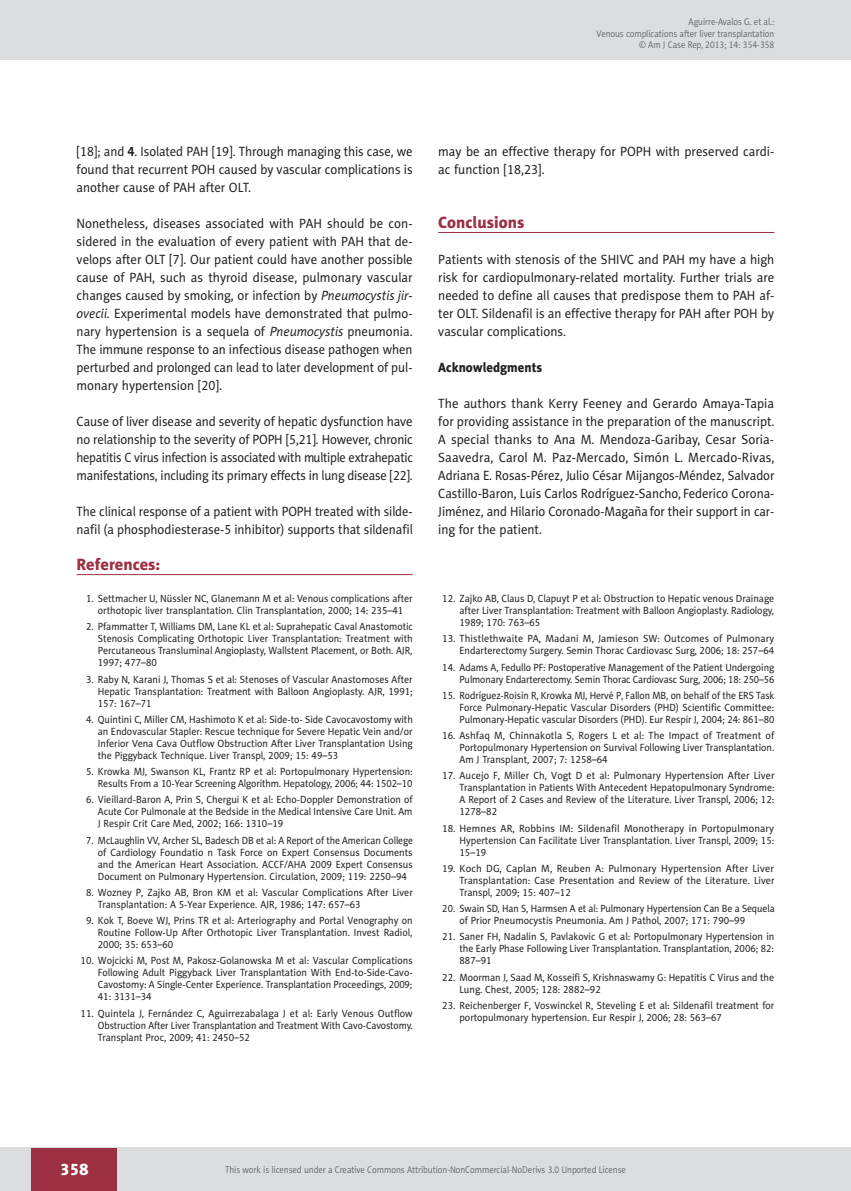
<style>
.page{position:relative;width:851px;height:1191px;background:#fff}
.page>*{position:absolute;margin:0;border:0;box-sizing:border-box;transform-origin:0 0}
.AJCR_Headline_1{font:16.5px "Naomi Sans EFN Heavy";color:#9d2f42}
.AJCR_Referencje_Tytu{font:16.5px "Naomi Sans EFN Heavy";color:#9d2f42}
.t1{font:16.5px "Naomi Sans EFN Heavy";color:#fff}
.AJCR_Body{font:13.5px/18px "Naomi Sans EFN";letter-spacing:-.005em;color:#231f20;text-align:justify;scale:.95 1}
.AJCR_Body-2{font:13.5px/18px "Naomi Sans EFN";letter-spacing:-.005em;color:#231f20;text-align:justify;scale:.94 1}
.AJCR_Body-3{font:13.5px/18px "Naomi Sans EFN";letter-spacing:-.005em;color:#231f20;scale:.93 1}
.AJCR_Headline_2{font:13.5px "Naomi Sans EFN Heavy";color:#231f20;scale:.95 1}
.AJCR_Referencje_punk{font:10.5px/12px "Naomi Sans EFN";color:#231f20;text-align:justify;scale:.95 1}
.AJCR_Referencje_punk-2{font:10.5px/12px "Naomi Sans EFN";color:#231f20;text-align:justify;scale:.94 1}
.AJCR_Referencje_punk-3{font:10.5px/12px "Naomi Sans EFN";color:#231f20;text-align:justify;scale:.93 1}
.AJCR_Referencje_punk-4{font:10.5px/12px "Naomi Sans EFN";color:#231f20;text-align:justify}
.AJCR_Referencje_punk-5{font:10.5px/12px "Naomi Sans EFN";color:#231f20;text-align:justify;scale:.96 1}
.t2{font:9.75px/11.2px "Naomi Sans EFN Light";color:#57585a;text-align:right;scale:.9 1}
.s1{font-weight:700}
.s2{font-style:italic}
</style>
<div class="page">
<hr style="left:438px;top:232px;width:336px;height:1px;background:#9d2f42">
<hr style="left:77px;top:574px;width:335px;height:1px;background:#9d2f42">
<div style="left:0;top:1148px;width:850px;height:43px;background:#dcdddf"></div>
<div style="left:32px;top:1148px;width:85px;height:42px;background:#9d2f42"></div>
<div style="left:0;top:0;width:850px;height:60px;background:#dcdddf"></div>
<p class="t2" style="left:596px;top:16px;width:199px">Aguirre-Avalos G. et al.:<br>Venous complications after liver transplantation © Am J Case Rep, 2013; 14: 354-358</p>
<p class="AJCR_Body-2" style="left:77px;top:142px;width:359px">[18]; and <span class="s1">4</span>. Isolated PAH [19]. Through managing this case, we found that recurrent POH caused by vascular complications is another cause of PAH after OLT.</p>
<p class="AJCR_Body" style="left:77px;top:214px;width:355px">Nonetheless, diseases associated with PAH should be con&shy;sidered in the evaluation of every patient with PAH that de&shy;velops after OLT [7]. Our patient could have another possible cause of PAH, such as thyroid disease, pulmonary vascular changes caused by smoking, or infection by <span class="s2">Pneumocystis jir&shy;ovecii.</span> Experimental models have demonstrated that pulmo&shy;nary hypertension is a sequela of <span class="s2">Pneumocystis</span> pneumonia.<br>The immune response to an infectious disease pathogen when perturbed and prolonged can lead to later development of pul&shy;monary hypertension [20].</p>
<p class="AJCR_Body" style="left:77px;top:412px;width:355px">Cause of liver disease and severity of hepatic dysfunction have no relationship to the severity of POPH [5,21]. However, chronic hepatitis C virus infection is associated with multiple extrahepatic manifestations, including its primary effects in lung disease [22].</p>
<p class="AJCR_Body-3" style="left:77px;top:502px;width:363px">The clinical response of a patient with POPH treated with silde&shy;nafil (a phosphodiesterase-5 inhibitor) supports that sildenafil</p>
<p class="AJCR_Referencje_Tytu" style="left:77px;top:554px;width:85px">References:</p>
<p class="AJCR_Referencje_punk" style="left:86px;top:592px;width:345px;text-align:center">1. Settmacher U, Nüssler NC, Glanemann M et al: Venous complications after orthotopic liver transplantation. Clin Transplantation, 2000; 14: 235–41</p>
<p class="AJCR_Referencje_punk-2" style="left:98px;top:621px;width:336px;text-indent:-12px">2. Pfammatter T, Williams DM, Lane KL et al: Suprahepatic Caval Anastomotic Stenosis Complicating Orthotopic Liver Transplantation: Treatment with Percutaneous Transluminal Angioplasty, Wallstent Placement, or Both. AJR, 1997; 477–80</p>
<p class="AJCR_Referencje_punk" style="left:98px;top:673px;width:333px;text-indent:-12px">3. Raby N, Karani J, Thomas S et al: Stenoses of Vascular Anastomoses After Hepatic Transplantation: Treatment with Balloon Angioplasty. AJR, 1991; 157: 167–71</p>
<p class="AJCR_Referencje_punk-2" style="left:98px;top:713px;width:336px;text-indent:-12px">4. Quintini C, Miller CM, Hashimoto K et al: Side-to- Side Cavocavostomy with an Endovascular Stapler: Rescue technique for Severe Hepatic Vein and/or Inferior Vena Cava Outflow Obstruction After Liver Transplantation Using the Piggyback Technique. Liver Transpl, 2009; 15: 49–53</p>
<p class="AJCR_Referencje_punk" style="left:86px;top:765px;width:345px;text-align:right">5. Krowka MJ, Swanson KL, Frantz RP et al: Portopulmonary Hypertension:<br>Results From a 10-Year Screening Algorithm. Hepatology, 2006; 44: 1502–10</p>
<p class="AJCR_Referencje_punk" style="left:98px;top:794px;width:333px;text-indent:-12px">6. Vieillard-Baron A, Prin S, Chergui K et al: Echo-Doppler Demonstration of Acute Cor Pulmonale at the Bedside in the Medical Intensive Care Unit. Am J Respir Crit Care Med, 2002; 166: 1310–19</p>
<p class="AJCR_Referencje_punk-3" style="left:98px;top:834px;width:340px;text-indent:-12px">7. McLaughlin VV, Archer SL, Badesch DB et al: A Report of the American College of Cardiology Foundatio n Task Force on Expert Consensus Documents and the American Heart Association. ACCF/AHA 2009 Expert Consensus Document on Pulmonary Hypertension. Circulation, 2009; 119: 2250–94</p>
<p class="AJCR_Referencje_punk" style="left:98px;top:886px;width:333px;text-indent:-12px">8. Wozney P, Zajko AB, Bron KM et al: Vascular Complications After Liver<br>Transplantation: A 5-Year Experience. AJR, 1986; 147: 657–63</p>
<p class="AJCR_Referencje_punk" style="left:98px;top:914px;width:333px;text-indent:-12px">9. Kok T, Boeve WJ, Prins TR et al: Arteriography and Portal Venography on Routine Follow-Up After Orthotopic Liver Transplantation. Invest Radiol, 2000; 35: 653–60</p>
<p class="AJCR_Referencje_punk" style="left:98px;top:955px;width:333px;text-indent:-17px">10. Wojcicki M, Post M, Pakosz-Golanowska M et al: Vascular Complications Following Adult Piggyback Liver Transplantation With End-to-Side-Cavo-Cavostomy: A Single-Center Experience. Transplantation Proceedings, 2009; 41: 3131–34</p>
<p class="AJCR_Referencje_punk-5" style="left:98px;top:1007px;width:329px;text-indent:-17px">11. Quintela J, Fernández C, Aguirrezabalaga J et al: Early Venous Outflow Obstruction After Liver Transplantation and Treatment With Cavo-Cavostomy.<br>Transplant Proc, 2009; 41: 2450–52</p>
<p class="AJCR_Body" style="left:438px;top:142px;width:355px">may be an effective therapy for POPH with preserved cardi&shy;ac function [18,23].</p>
<p class="AJCR_Headline_1" style="left:438px;top:212px;width:88px">Conclusions</p>
<p class="AJCR_Body" style="left:438px;top:250px;width:355px">Patients with stenosis of the SHIVC and PAH my have a high risk for cardiopulmonary-related mortality. Further trials are needed to define all causes that predispose them to PAH af&shy;ter OLT. Sildenafil is an effective therapy for PAH after POH by vascular complications.</p>
<p class="AJCR_Headline_2" style="left:438px;top:359px;width:111px">Acknowledgments</p>
<p class="AJCR_Body" style="left:438px;top:394px;width:355px">The authors thank Kerry Feeney and Gerardo Amaya-Tapia for providing assistance in the preparation of the manuscript.<br>A special thanks to Ana M. Mendoza-Garibay, Cesar Soria-Saavedra, Carol M. Paz-Mercado, Simón L. Mercado-Rivas, Adriana E. Rosas-Pérez, Julio César Mijangos-Méndez, Salvador Castillo-Baron, Luis Carlos Rodríguez-Sancho, Federico Corona-Jiménez, and Hilario Coronado-Magaña for their support in car&shy;ing for the patient.</p>
<p class="AJCR_Referencje_punk" style="left:459px;top:592px;width:333px;text-indent:-17px">12. Zajko AB, Claus D, Clapuyt P et al: Obstruction to Hepatic venous Drainage after Liver Transplantation: Treatment with Balloon Angioplasty. Radiology, 1989; 170: 763–65</p>
<p class="AJCR_Referencje_punk-4" style="left:442px;top:633px;width:333px;text-align:right">13. Thistlethwaite PA, Madani M, Jamieson SW: Outcomes of Pulmonary<br>Endarterectomy Surgery. Semin Thorac Cardiovasc Surg, 2006; 18: 257–64</p>
<p class="AJCR_Referencje_punk-2" style="left:442px;top:661px;width:355px;text-align:right">14. Adams A, Fedullo PF: Postoperative Management of the Patient Undergoing<br>Pulmonary Endarterectomy. Semin Thorac Cardiovasc Surg, 2006; 18: 250–56</p>
<p class="AJCR_Referencje_punk-3" style="left:459px;top:689px;width:340px;text-indent:-17px">15. Rodríguez-Roisin R, Krowka MJ, Hervé P, Fallon MB, on behalf of the ERS Task Force Pulmonary-Hepatic Vascular Disorders (PHD) Scientific Committee:<br>Pulmonary-Hepatic vascular Disorders (PHD). Eur Respir J, 2004; 24: 861–80</p>
<p class="AJCR_Referencje_punk-4" style="left:459px;top:729px;width:316px;text-indent:-17px">16. Ashfaq M, Chinnakotla S, Rogers L et al: The Impact of Treatment of Portopulmonary Hypertension on Survival Following Liver Transplantation.<br>Am J Transplant, 2007; 7: 1258–64</p>
<p class="AJCR_Referencje_punk-5" style="left:459px;top:770px;width:329px;text-indent:-17px">17. Aucejo F, Miller Ch, Vogt D et al: Pulmonary Hypertension After Liver Transplantation in Patients With Antecedent Hepatopulmonary Syndrome:<br>A Report of 2 Cases and Review of the Literature. Liver Transpl, 2006; 12:<br>1278–82</p>
<p class="AJCR_Referencje_punk-4" style="left:459px;top:822px;width:316px;text-indent:-17px">18. Hemnes AR, Robbins IM: Sildenafil Monotherapy in Portopulmonary Hypertension Can Facilitate Liver Transplantation. Liver Transpl, 2009; 15:<br>15–19</p>
<p class="AJCR_Referencje_punk-4" style="left:459px;top:862px;width:316px;text-indent:-17px">19. Koch DG, Caplan M, Reuben A: Pulmonary Hypertension After Liver Transplantation: Case Presentation and Review of the Literature. Liver Transpl, 2009; 15: 407–12</p>
<p class="AJCR_Referencje_punk-3" style="left:459px;top:902px;width:340px;text-indent:-17px">20. Swain SD, Han S, Harmsen A et al: Pulmonary Hypertension Can Be a Sequela of Prior Pneumocystis Pneumonia. Am J Pathol, 2007; 171: 790–99</p>
<p class="AJCR_Referencje_punk" style="left:459px;top:931px;width:333px;text-indent:-17px">21. Saner FH, Nadalin S, Pavlakovic G et al: Portopulmonary Hypertension in the Early Phase Following Liver Transplantation. Transplantation, 2006; 82:<br>887–91</p>
<p class="AJCR_Referencje_punk" style="left:459px;top:971px;width:332px;text-indent:-17px">22. Moorman J, Saad M, Kosseifi S, Krishnaswamy G: Hepatitis C Virus and the<br>Lung. Chest, 2005; 128: 2882–92</p>
<p class="AJCR_Referencje_punk" style="left:459px;top:999px;width:333px;text-indent:-17px">23. Reichenberger F, Voswinckel R, Steveling E et al: Sildenafil treatment for portopulmonary hypertension. Eur Respir J, 2006; 28: 563–67</p>
<h1 class="t1" style="left:60px;top:1159px;width:30px">358</h1>
<p class="t2" style="left:225px;top:1164px;width:447px">This work is licensed under a Creative Commons Attribution-NonCommercial-NoDerivs 3.0 Unported License</p>
</div>
